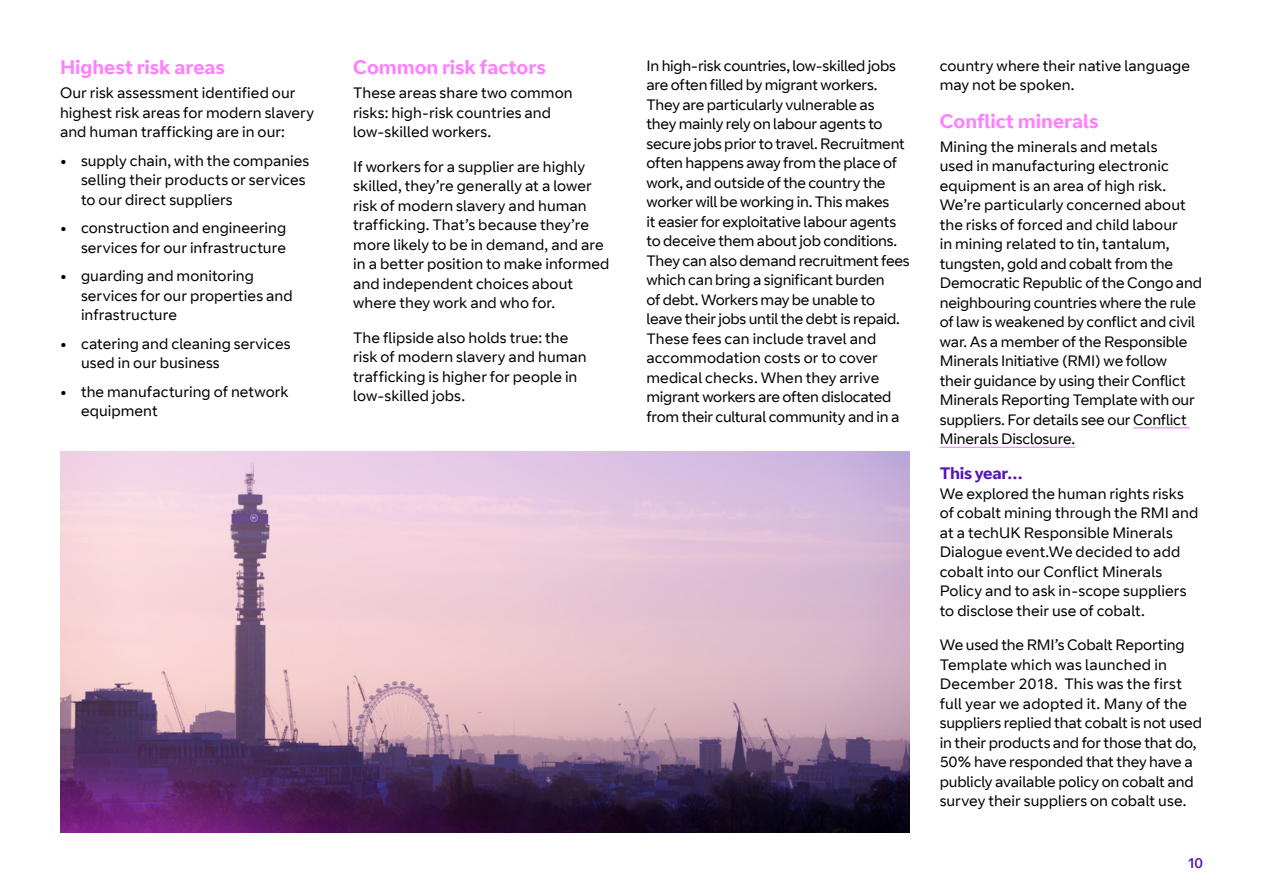
<style>
.page{position:relative;width:1263px;height:893px;background:#fff}
.page>*{position:absolute;margin:0;border:0;box-sizing:border-box;transform-origin:0 0}
.t1{font:700 19.5px "BT Curve";letter-spacing:-.005em;color:#ff80ff}
.t2{font:700 16.5px "BT Curve";letter-spacing:-.015em;color:#5514b4}
.t3{font:15px/19.5px "BT Curve";letter-spacing:-.005em;color:#000}
.t4{font:14.25px "BT Curve Headline";color:#5514b4}
.s1{font-weight:700}
</style>
<div class="page">
<img style="left:60px;top:452px;width:850px;height:381px">
<hr style="left:1133px;top:427px;width:56px;height:1px;background:#ff80ff">
<hr style="left:940px;top:447px;width:135px;height:1px;background:#ff80ff">
<h1 class="t1" style="left:60px;top:55px;width:166px">Highest risk areas</h1>
<p class="t3" style="left:60px;top:84px;width:256px">Our risk assessment identified our highest risk areas for modern slavery and human trafficking are in our:</p>
<p class="t3" style="left:81px;top:151px;width:230px;text-indent:-21px"><span class="s1">•</span> supply chain, with the companies selling their products or services to our direct suppliers</p>
<p class="t3" style="left:60px;top:219px;width:228px;text-align:right"><span class="s1">•</span> construction and engineering services for our infrastructure</p>
<p class="t3" style="left:81px;top:267px;width:213px;text-indent:-21px"><span class="s1">•</span> guarding and monitoring services for our properties and infrastructure</p>
<p class="t3" style="left:81px;top:334px;width:211px;text-indent:-21px"><span class="s1">•</span> catering and cleaning services used in our business</p>
<p class="t3" style="left:81px;top:382px;width:209px;text-indent:-21px"><span class="s1">•</span> the manufacturing of network equipment</p>
<h1 class="t1" style="left:353px;top:55px;width:194px">Common risk factors</h1>
<p class="t3" style="left:353px;top:84px;width:221px">These areas share two common risks: high-risk countries and low-skilled workers.</p>
<p class="t3" style="left:353px;top:157px;width:258px">If workers for a supplier are highly skilled, they’re generally at a lower risk of modern slavery and human trafficking. That’s because they’re more likely to be in demand, and are in a better position to make informed and independent choices about where they work and who for.</p>
<p class="t3" style="left:353px;top:328px;width:235px">The flipside also holds true: the risk of modern slavery and human trafficking is higher for people in low-skilled jobs.</p>
<p class="t3" style="left:646px;top:56px;width:265px">In high-risk countries, low-skilled jobs are often filled by migrant workers.<br>They are particularly vulnerable as<br>they mainly rely on labour agents to secure jobs prior to travel. Recruitment often happens away from the place of work, and outside of the country the worker will be working in. This makes<br>it easier for exploitative labour agents to deceive them about job conditions.<br>They can also demand recruitment fees which can bring a significant burden<br>of debt. Workers may be unable to leave their jobs until the debt is repaid.<br>These fees can include travel and accommodation costs or to cover medical checks. When they arrive migrant workers are often dislocated from their cultural community and in a</p>
<p class="t3" style="left:940px;top:56px;width:252px">country where their native language may not be spoken.</p>
<h1 class="t1" style="left:940px;top:109px;width:160px">Conflict minerals</h1>
<p class="t3" style="left:940px;top:137px;width:264px">Mining the minerals and metals<br>used in manufacturing electronic equipment is an area of high risk.<br>We’re particularly concerned about the risks of forced and child labour<br>in mining related to tin, tantalum, tungsten, gold and cobalt from the Democratic Republic of the Congo and neighbouring countries where the rule of law is weakened by conflict and civil war. As a member of the Responsible Minerals Initiative (RMI) we follow their guidance by using their Conflict Minerals Reporting Template with our suppliers. For details see our Conflict Minerals Disclosure.</p>
<p class="t2" style="left:940px;top:463px;width:85px">This year…</p>
<p class="t3" style="left:940px;top:484px;width:260px">We explored the human rights risks of cobalt mining through the RMI and at a techUK Responsible Minerals Dialogue event.We decided to add cobalt into our Conflict Minerals Policy and to ask in-scope suppliers to disclose their use of cobalt.</p>
<p class="t3" style="left:940px;top:636px;width:264px">We used the RMI’s Cobalt Reporting Template which was launched in December 2018. This was the first full year we adopted it. Many of the suppliers replied that cobalt is not used in their products and for those that do, 50% have responded that they have a publicly available policy on cobalt and survey their suppliers on cobalt use.</p>
<p class="t4" style="left:1188px;top:855px;width:16px">10</p>
</div>
